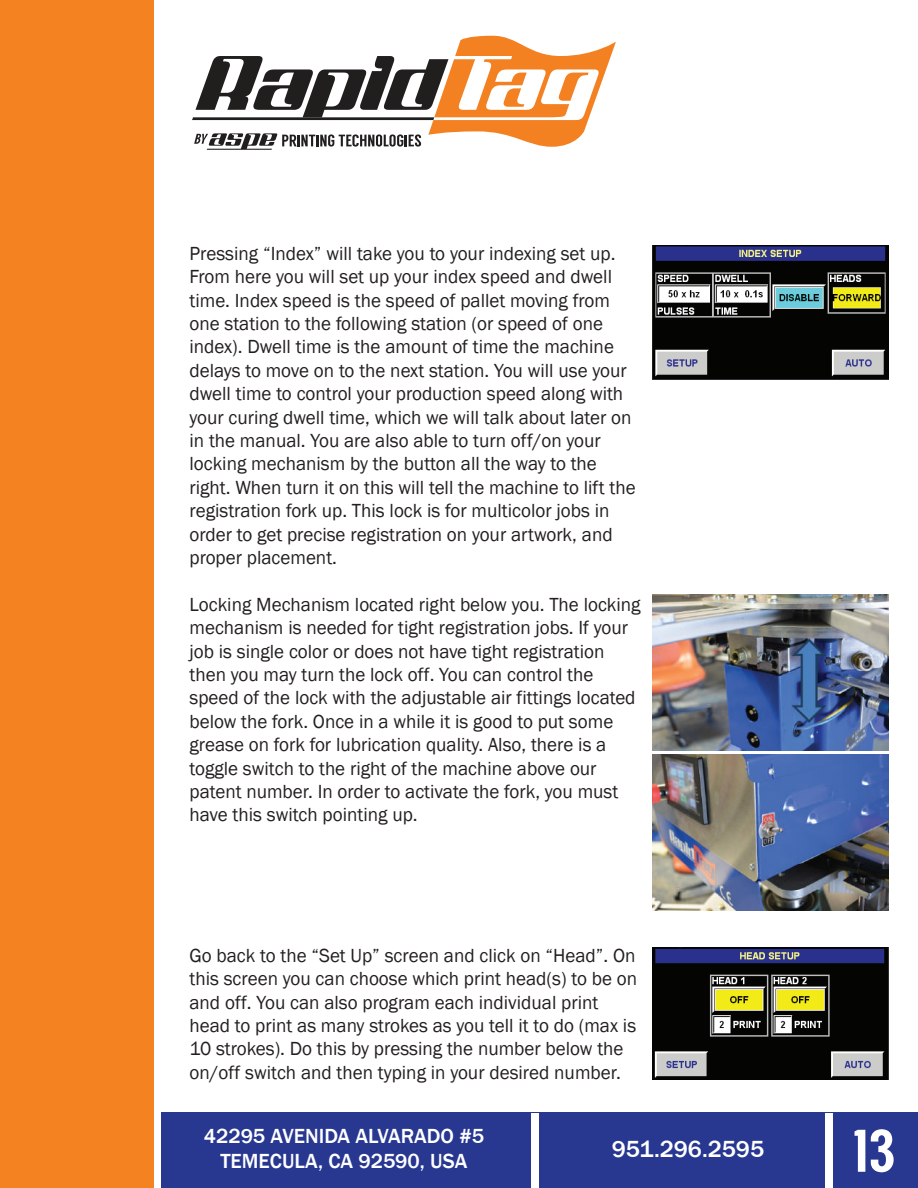
<style>
.page{position:relative;width:918px;height:1188px;background:#fff}
.page>*{position:absolute;margin:0;border:0;box-sizing:border-box;transform-origin:0 0}
.t1{font:60px "Langdon";color:#fff}
.t2{font:500 24px "Franklin Gothic";color:#fff}
.t3{font:500 21px/25.2px "Franklin Gothic";color:#fff;text-align:center}
.t4{font:19.5px/23.4px "Franklin Gothic";color:#231f20}
</style>
<div class="page">
<svg style="left:192px;top:36px;width:424px;height:114px"></svg>
<div style="left:0;top:0;width:153px;height:1188px;background:#f58220"></div>
<div style="left:162px;top:1113px;width:756px;height:75px;background:#283790"></div>
<div style="left:825px;top:1113px;width:7px;height:75px;background:#fff"></div>
<div style="left:532px;top:1113px;width:7px;height:75px;background:#fff"></div>
<img style="left:652px;top:594px;width:236px;height:157px">
<img style="left:652px;top:755px;width:236px;height:156px">
<img style="left:653px;top:947px;width:235px;height:133px">
<img style="left:653px;top:246px;width:235px;height:134px">
<p class="t4" style="left:190px;top:242px;width:448px">Pressing “Index” will take you to your indexing set up.<br>From here you will set up your index speed and dwell time. Index speed is the speed of pallet moving from one station to the following station (or speed of one index). Dwell time is the amount of time the machine delays to move on to the next station. You will use your dwell time to control your production speed along with your curing dwell time, which we will talk about later on in the manual. You are also able to turn off/on your locking mechanism by the button all the way to the right. When turn it on this will tell the machine to lift the registration fork up. This lock is for multicolor jobs in order to get precise registration on your artwork, and proper placement.</p>
<p class="t4" style="left:190px;top:593px;width:453px">Locking Mechanism located right below you. The locking mechanism is needed for tight registration jobs. If your job is single color or does not have tight registration then you may turn the lock off. You can control the speed of the lock with the adjustable air fittings located below the fork. Once in a while it is good to put some grease on fork for lubrication quality. Also, there is a toggle switch to the right of the machine above our patent number. In order to activate the fork, you must have this switch pointing up.</p>
<p class="t4" style="left:190px;top:944px;width:449px">Go back to the “Set Up” screen and click on “Head”. On this screen you can choose which print head(s) to be on and off. You can also program each individual print head to print as many strokes as you tell it to do (max is 10 strokes). Do this by pressing the number below the on/off switch and then typing in your desired number.</p>
<p class="t3" style="left:204px;top:1123px;width:282px">42295 AVENIDA ALVARADO #5<br>TEMECULA, CA 92590, USA</p>
<p class="t2" style="left:612px;top:1135px;width:154px">951.296.2595</p>
<h1 class="t1" style="left:853px;top:1116px;width:45px">13</h1>
</div>
